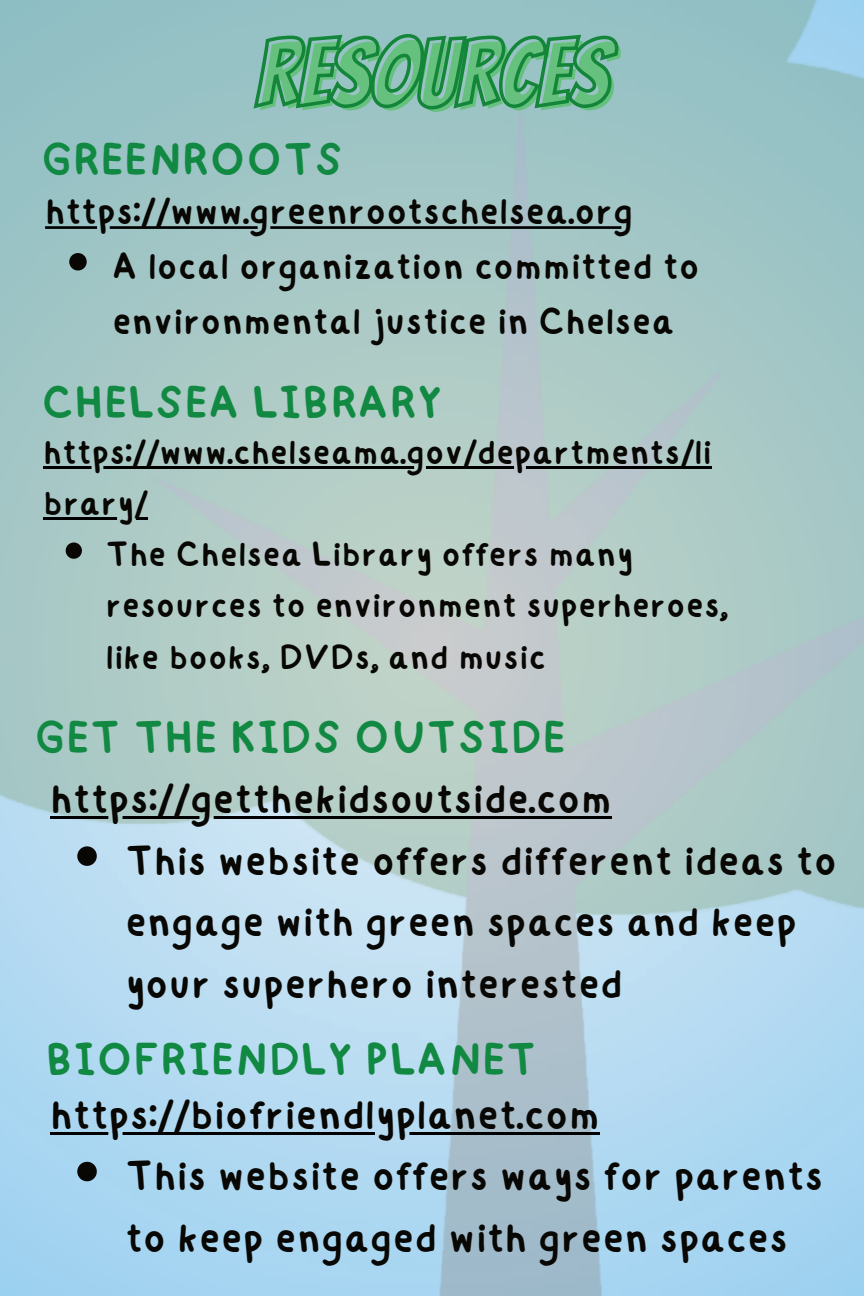
<style>
.page{position:relative;width:864px;height:1296px;background:#fff}
.page>*{position:absolute;margin:0;border:0;box-sizing:border-box;transform-origin:0 0}
.t1{font:94px "Bangers";color:#66c07e}
.t2{font:48px "happy";color:#118943}
.t3{font:44px/61.6px "happy";color:#080704}
.t4{font:39.4px/55px "happy";color:#080704}
.t5{font:36.6px "happy";color:#080704}
</style>
<div class="page">
<img style="left:0;top:0;width:864px;height:1296px">
<hr style="left:270px;top:226px;width:351px;height:3px;background:#000">
<hr style="left:110px;top:226px;width:148px;height:3px;background:#000">
<hr style="left:45px;top:226px;width:52px;height:3px;background:#000">
<svg style="left:69px;top:253px;width:18px;height:17px"></svg>
<hr style="left:43px;top:466px;width:669px;height:3px;background:#000">
<hr style="left:43px;top:518px;width:105px;height:2px;background:#000">
<svg style="left:66px;top:543px;width:16px;height:16px"></svg>
<hr style="left:50px;top:816px;width:562px;height:3px;background:#000">
<svg style="left:77px;top:846px;width:20px;height:20px"></svg>
<hr style="left:50px;top:1132px;width:550px;height:3px;background:#000">
<svg style="left:77px;top:1162px;width:20px;height:19px"></svg>
<svg style="left:252px;top:32px;width:369px;height:137px;background:#84b8ad"></svg>
<p class="t1" style="left:260px;top:23px;width:355px">RESOURCES</p>
<p class="t2" style="left:41px;top:130px;width:304px">GREENROOTS</p>
<p class="t4" style="left:112px;top:182px;width:589px;text-indent:-67px">https://www.greenrootschelsea.org<br>A local organization committed to environmental justice in Chelsea</p>
<p class="t2" style="left:42px;top:373px;width:402px">CHELSEA LIBRARY</p>
<p class="t5" style="left:43px;top:430px;width:670px">https://www.chelseama.gov/departments/li</p>
<p class="t5" style="left:43px;top:481px;width:106px">brary/</p>
<p class="t5" style="left:105px;top:532px;width:529px">The Chelsea Library offers many</p>
<p class="t5" style="left:105px;top:583px;width:624px">resources to environment superheroes,</p>
<p class="t5" style="left:105px;top:635px;width:442px">like books, DVDs, and music</p>
<p class="t2" style="left:35px;top:708px;width:533px">GET THE KIDS OUTSIDE</p>
<p class="t3" style="left:125px;top:767px;width:714px;text-indent:-75px">https://getthekidsoutside.com<br>This website offers different ideas to engage with green spaces and keep your superhero interested</p>
<p class="t2" style="left:45px;top:1030px;width:494px">BIOFRIENDLY PLANET</p>
<p class="t3" style="left:125px;top:1083px;width:700px;text-indent:-75px">https://biofriendlyplanet.com<br>This website offers ways for parents to keep engaged with green spaces</p>
</div>
